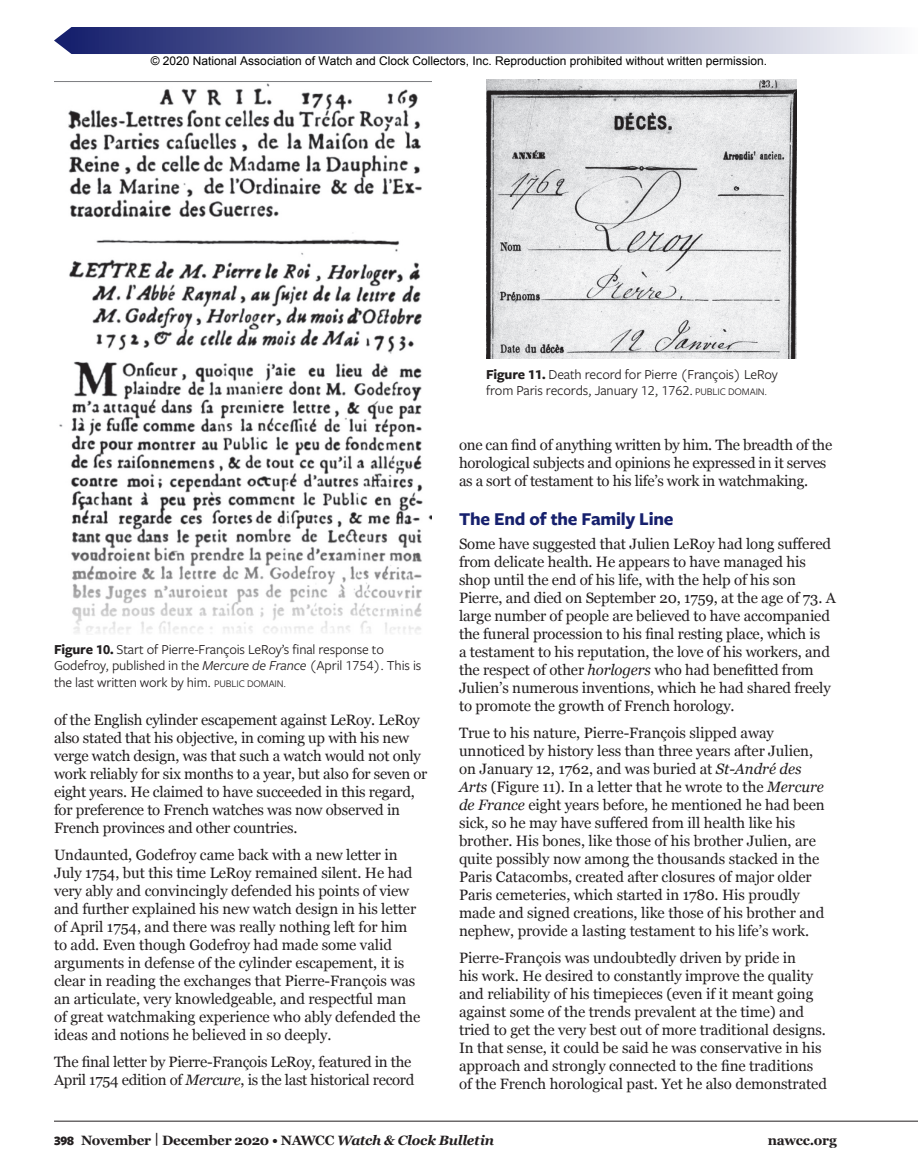
<style>
.page{position:relative;width:918px;height:1175px;background:#fff}
.page>*{position:absolute;margin:0;border:0;box-sizing:border-box;transform-origin:0 0}
.t1{font:700 18.75px "Freight Sans Pro";letter-spacing:-.01em;color:#16206d}
.t2{font:15px/18px "Georgia";letter-spacing:-.005em;color:#231f20}
.t3{font:14.25px/16.5px "Freight Sans Pro";letter-spacing:-.01em;color:#231f20}
.t4{font:700 13.5px "Georgia";letter-spacing:-.02em;color:#231f20}
.t5{font:12px "Arial";color:#000}
.s1{font-weight:700}
.s2{font-style:italic}
.s3{font-size:10.5px}
.s4{font-family:"Freight Sans Pro";font-weight:900}
</style>
<div class="page">
<img style="left:486px;top:80px;width:311px;height:279px">
<img style="left:54px;top:81px;width:378px;height:552px">
<svg style="left:54px;top:27px;width:834px;height:27px;background:#868bb3"></svg>
<hr style="left:54px;top:1120px;width:864px;height:1px;background:#231f20">
<p class="t5" style="left:151px;top:53px;width:618px">© 2020 National Association of Watch and Clock Collectors, Inc. Reproduction prohibited without written permission.</p>
<p class="t3" style="left:54px;top:640px;width:369px"><span class="s1">Figure 10.</span> Start of Pierre-François LeRoy’s final response to<br>Godefroy, published in the <span class="s2">Mercure de France</span> (April 1754). This is the last written work by him. <span class="s3">PUBLIC DOMAIN.</span></p>
<p class="t2" style="left:54px;top:710px;width:375px">of the English cylinder escapement against LeRoy. LeRoy also stated that his objective, in coming up with his new verge watch design, was that such a watch would not only work reliably for six months to a year, but also for seven or eight years. He claimed to have succeeded in this regard, for preference to French watches was now observed in French provinces and other countries.</p>
<p class="t2" style="left:54px;top:845px;width:368px">Undaunted, Godefroy came back with a new letter in July 1754, but this time LeRoy remained silent. He had very ably and convincingly defended his points of view and further explained his new watch design in his letter of April 1754, and there was really nothing left for him to add. Even though Godefroy had made some valid arguments in defense of the cylinder escapement, it is clear in reading the exchanges that Pierre-François was an articulate, very knowledgeable, and respectful man of great watchmaking experience who ably defended the ideas and notions he believed in so deeply.</p>
<p class="t2" style="left:54px;top:1052px;width:362px">The final letter by Pierre-François LeRoy, featured in the<br>April 1754 edition of <span class="s2">Mercure</span>, is the last historical record</p>
<p class="t3" style="left:486px;top:365px;width:293px"><span class="s1">Figure 11.</span> Death record for Pierre (François) LeRoy from Paris records, January 12, 1762. <span class="s3">PUBLIC DOMAIN.</span></p>
<p class="t2" style="left:459px;top:435px;width:375px">one can find of anything written by him. The breadth of the horological subjects and opinions he expressed in it serves as a sort of testament to his life’s work in watchmaking.</p>
<p class="t1" style="left:459px;top:506px;width:216px">The End of the Family Line</p>
<p class="t2" style="left:459px;top:534px;width:378px">Some have suggested that Julien LeRoy had long suffered from delicate health. He appears to have managed his shop until the end of his life, with the help of his son Pierre, and died on September 20, 1759, at the age of 73. A large number of people are believed to have accompanied the funeral procession to his final resting place, which is<br>a testament to his reputation, the love of his workers, and the respect of other <span class="s2">horlogers</span> who had benefitted from Julien’s numerous inventions, which he had shared freely to promote the growth of French horology.</p>
<p class="t2" style="left:459px;top:723px;width:367px">True to his nature, Pierre-François slipped away unnoticed by history less than three years after Julien, on January 12, 1762, and was buried at <span class="s2">St-André des Arts</span> (Figure 11). In a letter that he wrote to the <span class="s2">Mercure de France</span> eight years before, he mentioned he had been sick, so he may have suffered from ill health like his brother. His bones, like those of his brother Julien, are quite possibly now among the thousands stacked in the Paris Catacombs, created after closures of major older Paris cemeteries, which started in 1780. His proudly made and signed creations, like those of his brother and nephew, provide a lasting testament to his life’s work.</p>
<p class="t2" style="left:459px;top:948px;width:370px">Pierre-François was undoubtedly driven by pride in<br>his work. He desired to constantly improve the quality and reliability of his timepieces (even if it meant going against some of the trends prevalent at the time) and tried to get the very best out of more traditional designs.<br>In that sense, it could be said he was conservative in his approach and strongly connected to the fine traditions of the French horological past. Yet he also demonstrated</p>
<p class="t4" style="left:54px;top:1129px;width:442px"><span class="s4">398</span> November | December 2020 • NAWCC <span class="s2">Watch &amp; Clock Bulletin</span></p>
<p class="t4" style="left:768px;top:1129px;width:71px">nawcc.org</p>
</div>
